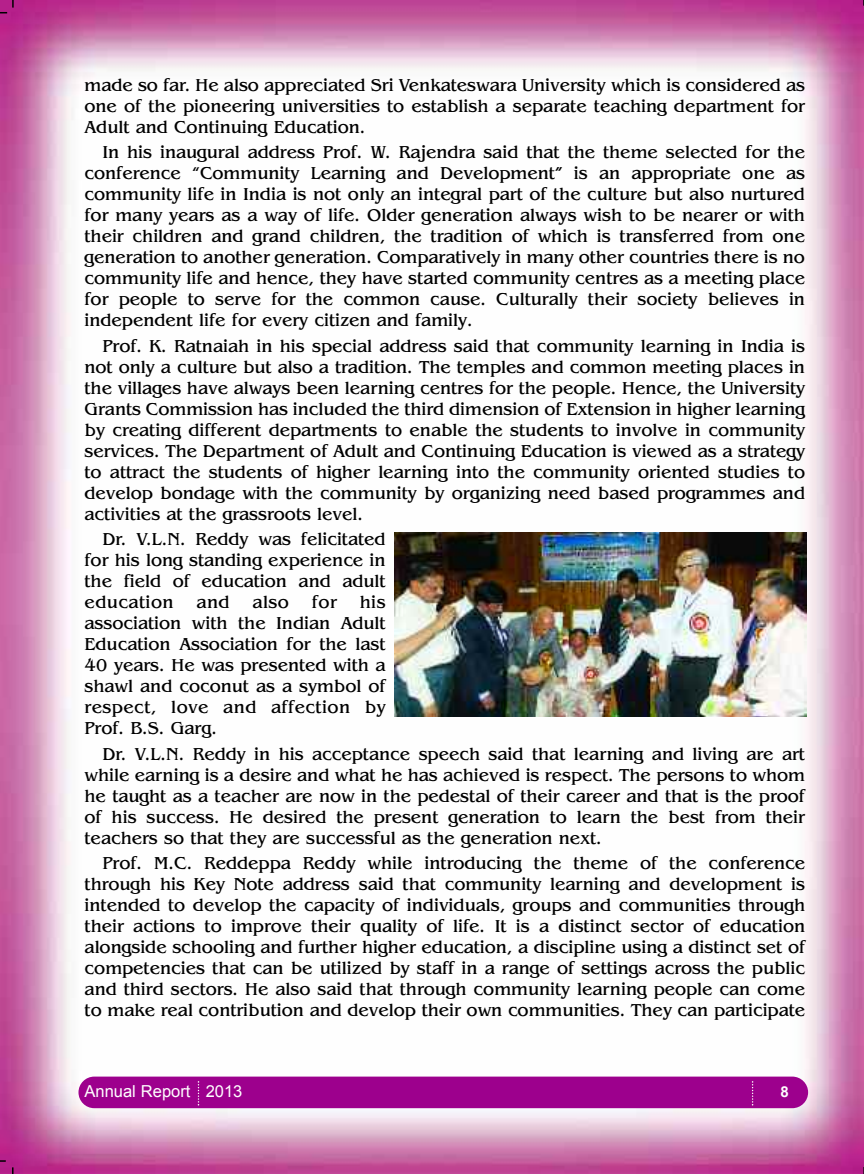
<style>
.page{position:relative;width:864px;height:1174px;background:#fff}
.page>*{position:absolute;margin:0;border:0;box-sizing:border-box;transform-origin:0 0}
.t1{font:18px/21px "Bangkok";color:#000;text-align:justify}
.t2{font:16.5px "Arial";color:#fff}
.t3{font:700 15px "Arial";color:#fff}
</style>
<div class="page">
<img style="left:0;top:0;width:863px;height:1174px">
<svg style="left:12px;top:1167px;width:2px;height:7px"></svg>
<svg style="left:0;top:0;width:14px;height:13px"></svg>
<img style="left:394px;top:532px;width:412px;height:185px">
<div style="left:78px;top:1076px;width:729px;height:32px;background:#9d008d;border-radius:16px"></div>
<svg style="left:198px;top:1081px;width:1px;height:24px"></svg>
<svg style="left:751px;top:1081px;width:2px;height:24px"></svg>
<p class="t1" style="left:84px;top:74px;width:721px">made so far. He also appreciated Sri Venkateswara University which is considered as one of the pioneering universities to establish a separate teaching department for Adult and Continuing Education.</p>
<p class="t1" style="left:84px;top:141px;width:721px;text-indent:18px">In his inaugural address Prof. W. Rajendra said that the theme selected for the conference “Community Learning and Development” is an appropriate one as community life in India is not only an integral part of the culture but also nurtured for many years as a way of life. Older generation always wish to be nearer or with their children and grand children, the tradition of which is transferred from one generation to another generation. Comparatively in many other countries there is no community life and hence, they have started community centres as a meeting place for people to serve for the common cause. Culturally their society believes in independent life for every citizen and family.</p>
<p class="t1" style="left:84px;top:335px;width:721px;text-indent:18px">Prof. K. Ratnaiah in his special address said that community learning in India is not only a culture but also a tradition. The temples and common meeting places in the villages have always been learning centres for the people. Hence, the University Grants Commission has included the third dimension of Extension in higher learning by creating different departments to enable the students to involve in community services. The Department of Adult and Continuing Education is viewed as a strategy to attract the students of higher learning into the community oriented studies to develop bondage with the community by organizing need based programmes and activities at the grassroots level.</p>
<p class="t1" style="left:84px;top:528px;width:302px;text-indent:18px">Dr. V.L.N. Reddy was felicitated for his long standing experience in the field of education and adult education</p>
<p class="t1" style="left:196px;top:591px;width:35px">and</p>
<p class="t1" style="left:252px;top:591px;width:38px">also</p>
<p class="t1" style="left:312px;top:591px;width:26px">for</p>
<p class="t1" style="left:84px;top:591px;width:302px;text-indent:275px">his association with the Indian Adult Education Association for the last 40 years. He was presented with a shawl and coconut as a symbol of respect, love and affection by Prof. B.S. Garg.</p>
<p class="t1" style="left:84px;top:743px;width:721px;text-indent:18px">Dr. V.L.N. Reddy in his acceptance speech said that learning and living are art while earning is a desire and what he has achieved is respect. The persons to whom he taught as a teacher are now in the pedestal of their career and that is the proof of his success. He desired the present generation to learn the best from their teachers so that they are successful as the generation next.</p>
<p class="t1" style="left:84px;top:852px;width:721px;text-indent:18px">Prof. M.C. Reddeppa Reddy while introducing the theme of the conference through his Key Note address said that community learning and development is intended to develop the capacity of individuals, groups and communities through their actions to improve their quality of life. It is a distinct sector of education alongside schooling and further higher education, a discipline using a distinct set of competencies that can be utilized by staff in a range of settings across the public and third sectors. He also said that through community learning people can come to make real contribution and develop their own communities. They can participate</p>
<p class="t2" style="left:84px;top:1081px;width:159px">Annual Report 2013</p>
<p class="t3" style="left:780px;top:1083px;width:10px">8</p>
</div>
